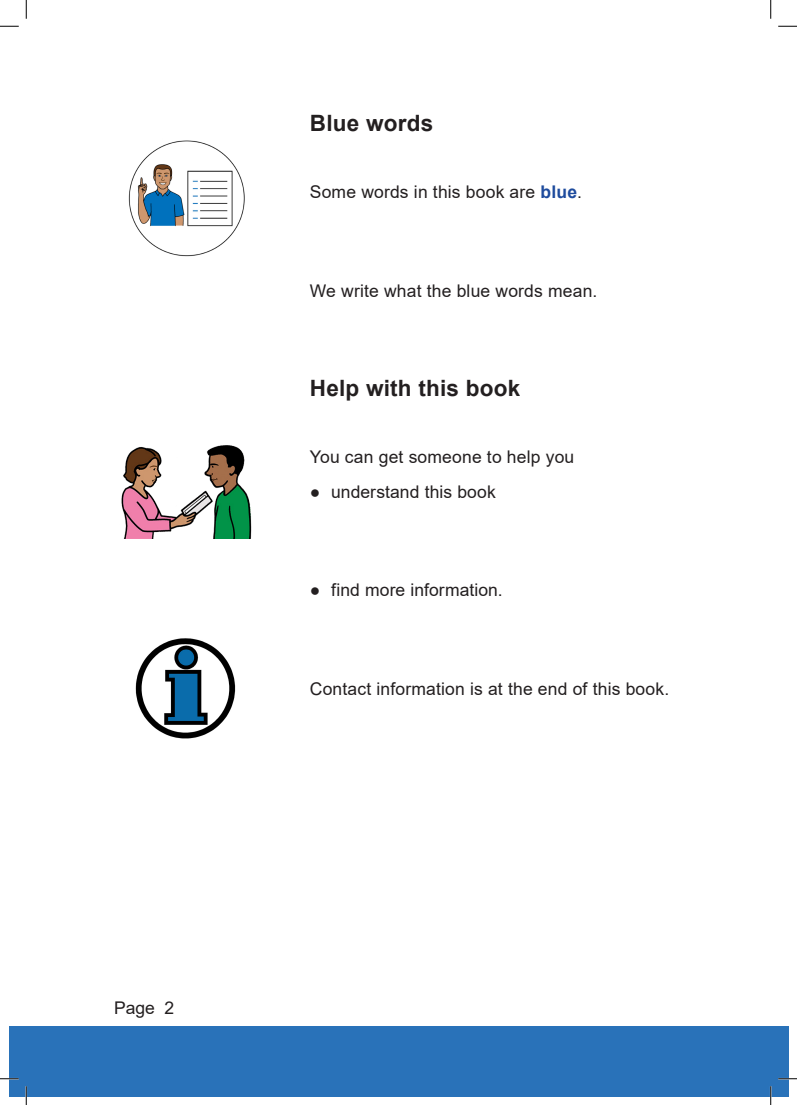
<style>
.page{position:relative;width:797px;height:1105px;background:#fff}
.page>*{position:absolute;margin:0;border:0;box-sizing:border-box;transform-origin:0 0}
.Heading_1_-_size_18_BOLD{font:700 22.5px "Arial";letter-spacing:.01em;color:#231f20}
.Body_0_line_space{font:17.5px "Arial";letter-spacing:.01em;color:#231f20}
.Body_2_line_space{font:17.5px "Arial";letter-spacing:.01em;color:#231f20}
.s1{font-weight:700;color:#1e4b9d}
</style>
<div class="page">
<div style="left:9px;top:1025px;width:779px;height:71px;background:#2972b9"></div>
<img style="left:128px;top:140px;width:117px;height:117px">
<img style="left:121px;top:445px;width:131px;height:93px">
<img style="left:135px;top:638px;width:101px;height:101px">
<svg style="left:0;top:25px;width:19px;height:2px"></svg>
<svg style="left:778px;top:25px;width:19px;height:2px"></svg>
<svg style="left:0;top:1078px;width:19px;height:1px"></svg>
<svg style="left:778px;top:1078px;width:19px;height:1px"></svg>
<svg style="left:25px;top:0;width:2px;height:19px"></svg>
<svg style="left:25px;top:1086px;width:2px;height:19px"></svg>
<svg style="left:770px;top:0;width:1px;height:19px"></svg>
<svg style="left:770px;top:1086px;width:1px;height:19px"></svg>
<p class="Body_0_line_space" style="left:114px;top:995px;width:62px">Page 2</p>
<p class="Heading_1_-_size_18_BOLD" style="left:310px;top:107px;width:125px">Blue words</p>
<p class="Body_2_line_space" style="left:310px;top:180px;width:274px">Some words in this book are <span class="s1">blue</span>.</p>
<p class="Body_2_line_space" style="left:310px;top:279px;width:289px">We write what the blue words mean.</p>
<p class="Heading_1_-_size_18_BOLD" style="left:310px;top:372px;width:212px">Help with this book</p>
<p class="Body_0_line_space" style="left:310px;top:444px;width:266px">You can get someone to help you</p>
<p class="Body_0_line_space" style="left:310px;top:479px;width:187px">● understand this book</p>
<p class="Body_0_line_space" style="left:310px;top:578px;width:194px">● find more information.</p>
<p class="Body_0_line_space" style="left:310px;top:677px;width:361px">Contact information is at the end of this book.</p>
</div>
